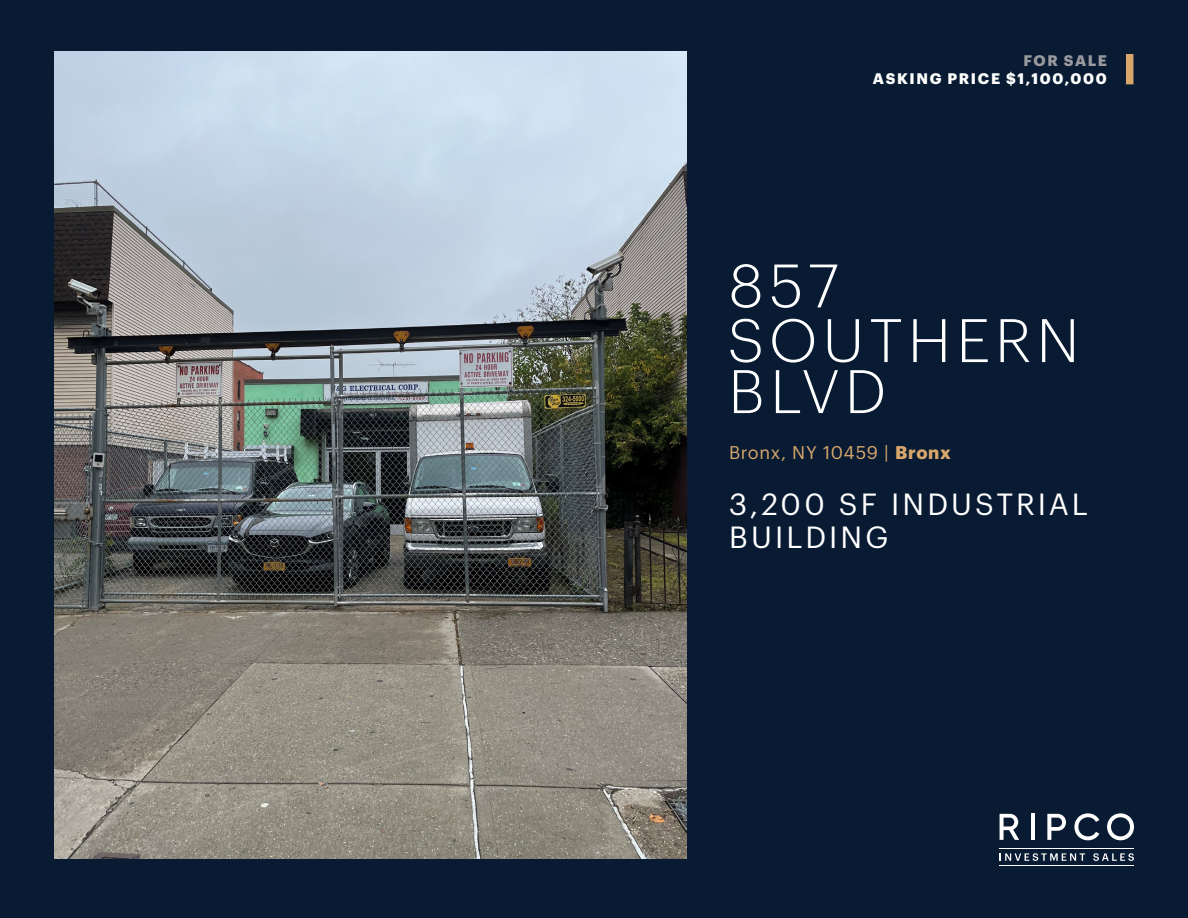
<style>
.page{position:relative;width:1188px;height:918px;background:#081b33}
.page>*{position:absolute;margin:0;border:0;box-sizing:border-box;transform-origin:0 0}
.t1{font:300 60px/51px "Graphik";letter-spacing:.085em;color:#fff}
.t2{font:30px/33px "Graphik";letter-spacing:.1em;color:#fff}
.t3{font:18px "Graphik";letter-spacing:.035em;color:#d9a76c}
.t4{font:700 15px "Graphik";letter-spacing:.11em;color:#fff}
.t5{font:700 15px "Graphik";letter-spacing:.095em;color:#99999e}
.s1{font-weight:700}
</style>
<div class="page">
<img style="left:54px;top:51px;width:633px;height:808px">
<svg style="left:1000px;top:814px;width:19px;height:26px"></svg>
<hr style="left:1031px;top:814px;width:3px;height:26px;background:#fff">
<svg style="left:1074px;top:813px;width:25px;height:27px"></svg>
<svg style="left:1107px;top:813px;width:27px;height:27px"></svg>
<svg style="left:1047px;top:814px;width:19px;height:26px"></svg>
<hr style="left:1000px;top:849px;width:134px;height:1px;background:#fff">
<hr style="left:1000px;top:865px;width:134px;height:1px;background:#fff">
<svg style="left:1000px;top:853px;width:85px;height:8px"></svg>
<svg style="left:1093px;top:853px;width:41px;height:8px"></svg>
<div style="left:1126px;top:54px;width:7px;height:30px;background:#d9a76c"></div>
<p class="t5" style="left:1023px;top:49px;width:85px">FOR SALE</p>
<p class="t4" style="left:873px;top:67px;width:235px">ASKING PRICE $1,100,000</p>
<p class="t1" style="left:728px;top:256px;width:112px">857</p>
<p class="t1" style="left:728px;top:310px;width:353px">SOUTHERN<br>BLVD</p>
<p class="t3" style="left:729px;top:439px;width:223px">Bronx, NY 10459 | <span class="s1">Bronx</span></p>
<p class="t2" style="left:729px;top:485px;width:360px">3,200 SF INDUSTRIAL<br>BUILDING</p>
</div>
